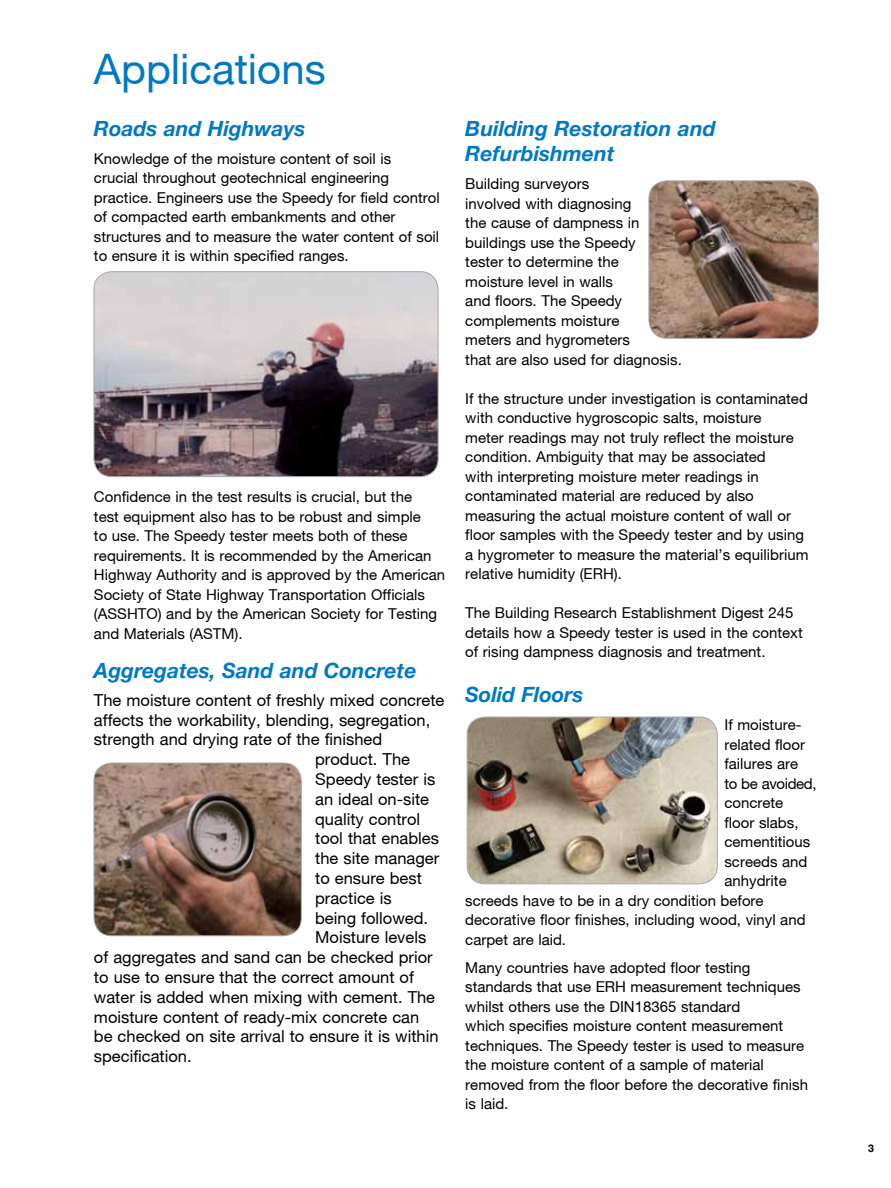
<style>
.page{position:relative;width:891px;height:1188px;background:#fff}
.page>*{position:absolute;margin:0;border:0;box-sizing:border-box;transform-origin:0 0}
.t1{font:42px "Helvetica Neue";color:#0079c1}
.t2{font:italic 700 21px/25.2px "Helvetica Neue";color:#0079c1}
.t3{font:16.5px "Helvetica Neue";color:#000}
.t4{font:15px/19.5px "Helvetica Neue";color:#000}
.t5{font:15px "Helvetica Neue";letter-spacing:-.025em;color:#000}
.t6{font:700 10.5px "Helvetica Neue";color:#000}
</style>
<div class="page">
<img style="left:94px;top:272px;width:344px;height:205px">
<div style="left:94px;top:271px;width:344px;height:206px;border:1px solid #a7a9ac;border-radius:18px"></div>
<img style="left:94px;top:763px;width:207px;height:173px">
<div style="left:94px;top:763px;width:208px;height:173px;border:1px solid #a7a9ac;border-radius:18px"></div>
<img style="left:649px;top:181px;width:169px;height:157px">
<div style="left:649px;top:180px;width:170px;height:159px;border:1px solid #a7a9ac;border-radius:18px"></div>
<img style="left:467px;top:717px;width:250px;height:167px">
<div style="left:467px;top:717px;width:251px;height:167px;border:1px solid #a7a9ac;border-radius:18px"></div>
<h1 class="t1" style="left:94px;top:44px;width:233px">Applications</h1>
<h2 class="t2" style="left:94px;top:115px;width:213px">Roads and Highways</h2>
<p class="t4" style="left:94px;top:149px;width:347px">Knowledge of the moisture content of soil is<br>crucial throughout geotechnical engineering practice. Engineers use the Speedy for field control of compacted earth embankments and other structures and to measure the water content of soil to ensure it is within specified ranges.</p>
<p class="t4" style="left:94px;top:487px;width:353px">Confidence in the test results is crucial, but the<br>test equipment also has to be robust and simple<br>to use. The Speedy tester meets both of these requirements. It is recommended by the American Highway Authority and is approved by the American Society of State Highway Transportation Officials (ASSHTO) and by the American Society for Testing and Materials (ASTM).</p>
<h2 class="t2" style="left:94px;top:657px;width:324px">Aggregates, Sand and Concrete</h2>
<p class="t3" style="left:94px;top:690px;width:352px">The moisture content of freshly mixed concrete</p>
<p class="t3" style="left:94px;top:710px;width:338px">affects the workability, blending, segregation,</p>
<p class="t3" style="left:94px;top:730px;width:290px">strength and drying rate of the finished</p>
<p class="t3" style="left:315px;top:750px;width:96px">product. The</p>
<p class="t3" style="left:315px;top:769px;width:122px">Speedy tester is</p>
<p class="t3" style="left:315px;top:789px;width:115px">an ideal on-site</p>
<p class="t3" style="left:315px;top:809px;width:106px">quality control</p>
<p class="t3" style="left:315px;top:829px;width:125px">tool that enables</p>
<p class="t3" style="left:315px;top:849px;width:126px">the site manager</p>
<p class="t3" style="left:315px;top:868px;width:108px">to ensure best</p>
<p class="t3" style="left:315px;top:888px;width:78px">practice is</p>
<p class="t3" style="left:315px;top:908px;width:114px">being followed.</p>
<p class="t3" style="left:315px;top:928px;width:113px">Moisture levels</p>
<p class="t3" style="left:94px;top:948px;width:340px">of aggregates and sand can be checked prior</p>
<p class="t3" style="left:94px;top:967px;width:322px">to use to ensure that the correct amount of</p>
<p class="t3" style="left:94px;top:987px;width:343px">water is added when mixing with cement. The</p>
<p class="t3" style="left:94px;top:1007px;width:327px">moisture content of ready-mix concrete can</p>
<p class="t3" style="left:94px;top:1027px;width:346px">be checked on site arrival to ensure it is within</p>
<p class="t3" style="left:94px;top:1047px;width:99px">specification.</p>
<h2 class="t2" style="left:465px;top:115px;width:252px">Building Restoration and<br>Refurbishment</h2>
<p class="t4" style="left:465px;top:174px;width:218px">Building surveyors<br>involved with diagnosing<br>the cause of dampness in buildings use the Speedy<br>tester to determine the<br>moisture level in walls<br>and floors. The Speedy complements moisture<br>meters and hygrometers<br>that are also used for diagnosis.</p>
<p class="t4" style="left:465px;top:388px;width:345px">If the structure under investigation is contaminated with conductive hygroscopic salts, moisture<br>meter readings may not truly reflect the moisture condition. Ambiguity that may be associated<br>with interpreting moisture meter readings in contaminated material are reduced by also measuring the actual moisture content of wall or floor samples with the Speedy tester and by using a hygrometer to measure the material’s equilibrium relative humidity (ERH).</p>
<p class="t4" style="left:465px;top:603px;width:339px">The Building Research Establishment Digest 245 details how a Speedy tester is used in the context of rising dampness diagnosis and treatment.</p>
<h2 class="t2" style="left:465px;top:681px;width:120px">Solid Floors</h2>
<p class="t4" style="left:724px;top:715px;width:79px">If moisture-</p>
<p class="t4" style="left:724px;top:734px;width:82px">related floor</p>
<p class="t4" style="left:724px;top:754px;width:75px">failures are</p>
<p class="t5" style="left:724px;top:774px;width:94px">to be avoided,</p>
<p class="t4" style="left:724px;top:793px;width:60px">concrete</p>
<p class="t4" style="left:724px;top:812px;width:76px">floor slabs,</p>
<p class="t4" style="left:724px;top:832px;width:87px">cementitious</p>
<p class="t4" style="left:724px;top:851px;width:84px">screeds and</p>
<p class="t4" style="left:724px;top:871px;width:64px">anhydrite</p>
<p class="t4" style="left:465px;top:890px;width:300px">screeds have to be in a dry condition before</p>
<p class="t4" style="left:465px;top:910px;width:342px">decorative floor finishes, including wood, vinyl and</p>
<p class="t4" style="left:465px;top:929px;width:102px">carpet are laid.</p>
<p class="t4" style="left:465px;top:957px;width:344px">Many countries have adopted floor testing standards that use ERH measurement techniques whilst others use the DIN18365 standard<br>which specifies moisture content measurement techniques. The Speedy tester is used to measure the moisture content of a sample of material removed from the floor before the decorative finish is laid.</p>
<p class="t6" style="left:868px;top:1141px;width:7px">3</p>
</div>
